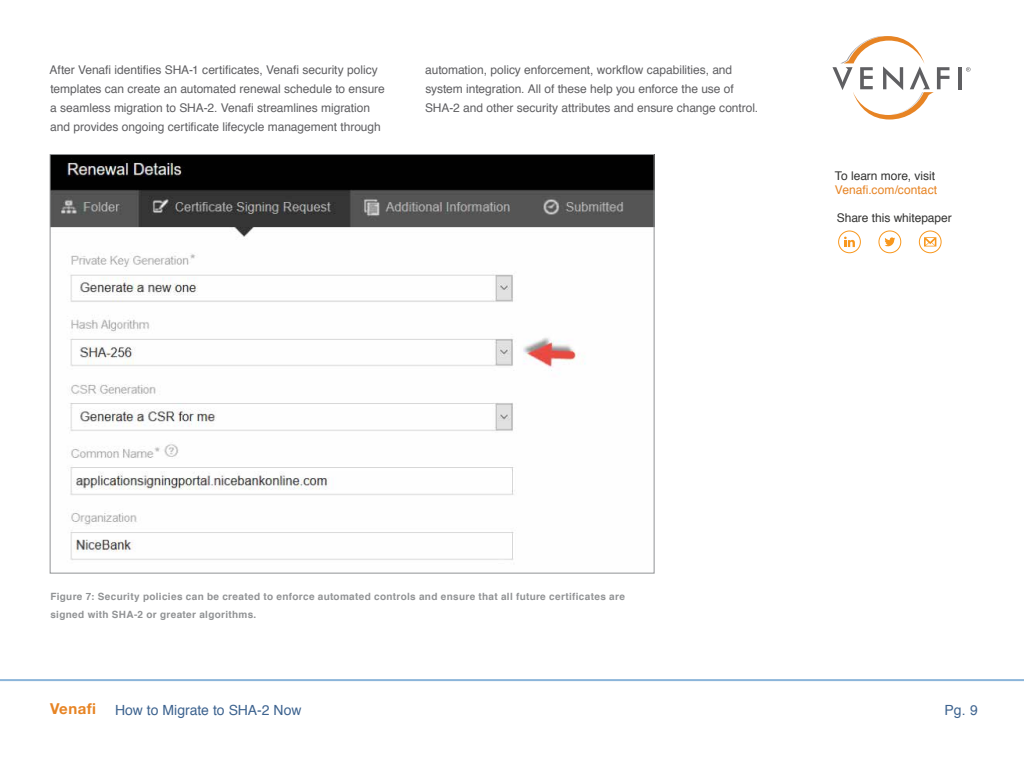
<style>
.page{position:relative;width:1024px;height:768px;background:#fff}
.page>*{position:absolute;margin:0;border:0;box-sizing:border-box;transform-origin:0 0}
.t1{font:700 15px "Helvetica Neue";letter-spacing:.03em;color:#e78424}
.t2{font:14px "Helvetica";letter-spacing:-.005em;color:#3d638f}
.t3{font:12px/19px "Helvetica";letter-spacing:-.005em;color:#5f5f62}
.t4{font:12px "Helvetica";letter-spacing:-.005em;color:#333332}
.t5{font:12px "Helvetica";letter-spacing:.005em;color:#e78424}
.t6{font:700 10px/18px "Helvetica";letter-spacing:.03em;color:#919395}
</style>
<div class="page">
<svg style="left:0;top:679px;width:1024px;height:3px"></svg>
<hr style="left:958px;top:67px;width:4px;height:22px;background:#5f5f62">
<svg style="left:832px;top:36px;width:117px;height:84px"></svg>
<svg style="left:966px;top:67px;width:5px;height:5px"></svg>
<svg style="left:844px;top:237px;width:11px;height:10px"></svg>
<div style="left:838px;top:231px;width:23px;height:22px;border:1px solid #f8971d;border-radius:50%"></div>
<svg style="left:885px;top:237px;width:10px;height:9px"></svg>
<div style="left:879px;top:231px;width:22px;height:22px;border:1px solid #f8971d;border-radius:50%"></div>
<svg style="left:924px;top:237px;width:12px;height:10px"></svg>
<div style="left:919px;top:231px;width:22px;height:22px;border:1px solid #f8971d;border-radius:50%"></div>
<img style="left:52px;top:156px;width:600px;height:404px">
<p class="t3" style="left:50px;top:61px;width:337px">After Venafi identifies SHA-1 certificates, Venafi security policy templates can create an automated renewal schedule to ensure a seamless migration to SHA-2. Venafi streamlines migration and provides ongoing certificate lifecycle management through</p>
<p class="t3" style="left:425px;top:61px;width:335px">automation, policy enforcement, workflow capabilities, and system integration. All of these help you enforce the use of<br>SHA-2 and other security attributes and ensure change control.</p>
<p class="t4" style="left:835px;top:167px;width:102px">To learn more, visit</p>
<p class="t5" style="left:835px;top:181px;width:104px">Venafi.com/contact</p>
<p class="t4" style="left:837px;top:209px;width:116px">Share this whitepaper</p>
<p class="t6" style="left:50px;top:587px;width:576px">Figure 7: Security policies can be created to enforce automated controls and ensure that all future certificates are signed with SHA-2 or greater algorithms.</p>
<p class="t1" style="left:50px;top:697px;width:48px">Venafi</p>
<p class="t2" style="left:115px;top:699px;width:188px">How to Migrate to SHA-2 Now</p>
<p class="t2" style="left:944px;top:699px;width:35px">Pg. 9</p>
</div>
